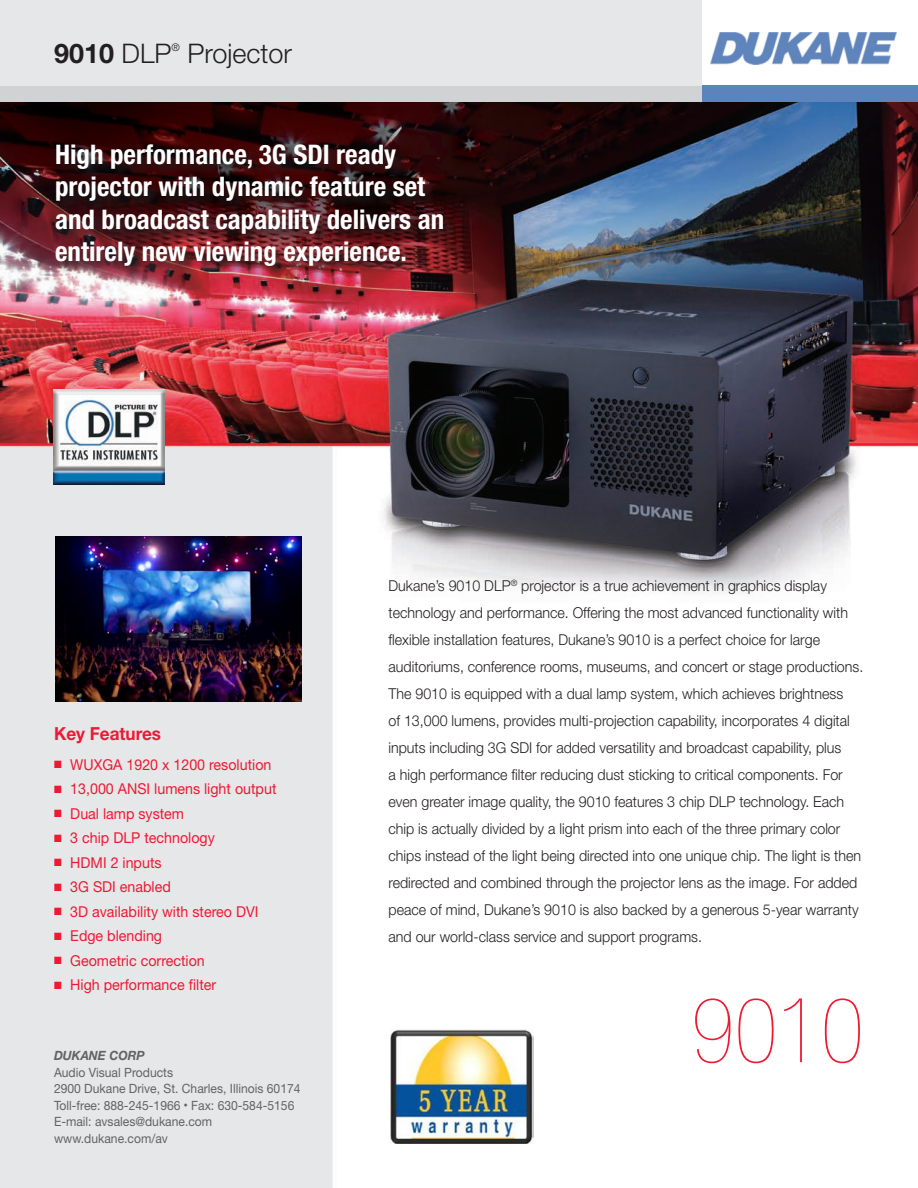
<style>
.page{position:relative;width:918px;height:1188px;background:#fff}
.page>*{position:absolute;margin:0;border:0;box-sizing:border-box;transform-origin:0 0}
.t1{font:200 condensed 90px "Helvetica Neue LT Std";color:#ed1a33}
.t2{font:700 condensed 27px/32.4px "Helvetica Neue LT Std";color:#fff}
.t3{font:300 27px "Helvetica Neue LT Std";color:#231f20}
.t4{font:700 27px "Helvetica Neue LT Std";color:#231f20}
.t5{font:700 18px "Helvetica Neue LT Std";color:#ed1a33;scale:.95 1}
.t6{font:300 15px/27px "Helvetica Neue LT Std";color:#231f20;scale:.95 1}
.t7{font:15px "Helvetica Neue LT Std";color:#ed1a33;scale:.95 1}
.t8{font:12.75px/16.5px "Helvetica Neue LT Std";color:#636366;scale:.95 1}
.t9{font:300 10.5px "Helvetica Neue LT Std";color:#231f20}
.s1{font-weight:300}
.s2{font-weight:700;font-style:italic}
.s3{font-size:8.25px}
</style>
<div class="page">
<img style="left:0;top:102px;width:918px;height:1086px">
<div style="left:56px;top:144px;width:399px;height:135px;background:#231f20;opacity:.75"></div>
<img style="left:56px;top:537px;width:245px;height:164px">
<img style="left:54px;top:390px;width:110px;height:95px">
<div style="left:0;top:86px;width:726px;height:16px;background:#d1d2d4"></div>
<div style="left:0;top:0;width:702px;height:86px;background:#e6e7e9"></div>
<div style="left:702px;top:86px;width:216px;height:16px;background:#5c84bc"></div>
<img style="left:710px;top:32px;width:186px;height:33px">
<img style="left:390px;top:1029px;width:143px;height:114px">
<p class="t4" style="left:54px;top:37px;width:119px">9010 <span class="s1">DLP</span></p>
<p class="t9" style="left:172px;top:41px;width:10px">®</p>
<p class="t3" style="left:187px;top:37px;width:106px">Projector</p>
<p class="t2" style="left:55px;top:138px;width:391px">High performance, 3G SDI ready projector with dynamic feature set and broadcast capability delivers an entirely new viewing experience.</p>
<p class="t5" style="left:54px;top:722px;width:114px">Key Features</p>
<p class="t7" style="left:54px;top:756px;width:230px">■ WUXGA 1920 x 1200 resolution</p>
<p class="t7" style="left:54px;top:780px;width:236px">■ 13,000 ANSI lumens light output</p>
<p class="t7" style="left:54px;top:805px;width:138px">■ Dual lamp system</p>
<p class="t7" style="left:54px;top:829px;width:171px">■ 3 chip DLP technology</p>
<p class="t7" style="left:54px;top:853px;width:115px">■ HDMI 2 inputs</p>
<p class="t7" style="left:54px;top:878px;width:125px">■ 3G SDI enabled</p>
<p class="t7" style="left:54px;top:902px;width:217px">■ 3D availability with stereo DVI</p>
<p class="t7" style="left:54px;top:927px;width:115px">■ Edge blending</p>
<p class="t7" style="left:54px;top:951px;width:160px">■ Geometric correction</p>
<p class="t7" style="left:54px;top:976px;width:172px">■ High performance filter</p>
<p class="t8" style="left:54px;top:1047px;width:261px"><span class="s2">DUKANE CORP<br></span>Audio Visual Products<br>2900 Dukane Drive, St. Charles, Illinois 60174<br>Toll-free: 888-245-1966 <span class="s3">•</span> Fax: 630-584-5156<br>E-mail: avsales@dukane.com www.dukane.com/av</p>
<p class="t6" style="left:388px;top:572px;width:501px">Dukane’s 9010 DLP<sup>®</sup> projector is a true achievement in graphics display technology and performance. Offering the most advanced functionality with flexible installation features, Dukane’s 9010 is a perfect choice for large auditoriums, conference rooms, museums, and concert or stage productions.<br>The 9010 is equipped with a dual lamp system, which achieves brightness<br>of 13,000 lumens, provides multi-projection capability, incorporates 4 digital inputs including 3G SDI for added versatility and broadcast capability, plus<br>a high performance filter reducing dust sticking to critical components. For even greater image quality, the 9010 features 3 chip DLP technology. Each chip is actually divided by a light prism into each of the three primary color chips instead of the light being directed into one unique chip. The light is then redirected and combined through the projector lens as the image. For added peace of mind, Dukane’s 9010 is also backed by a generous 5-year warranty and our world-class service and support programs.</p>
<p class="t1" style="left:691px;top:981px;width:174px">9010</p>
</div>
